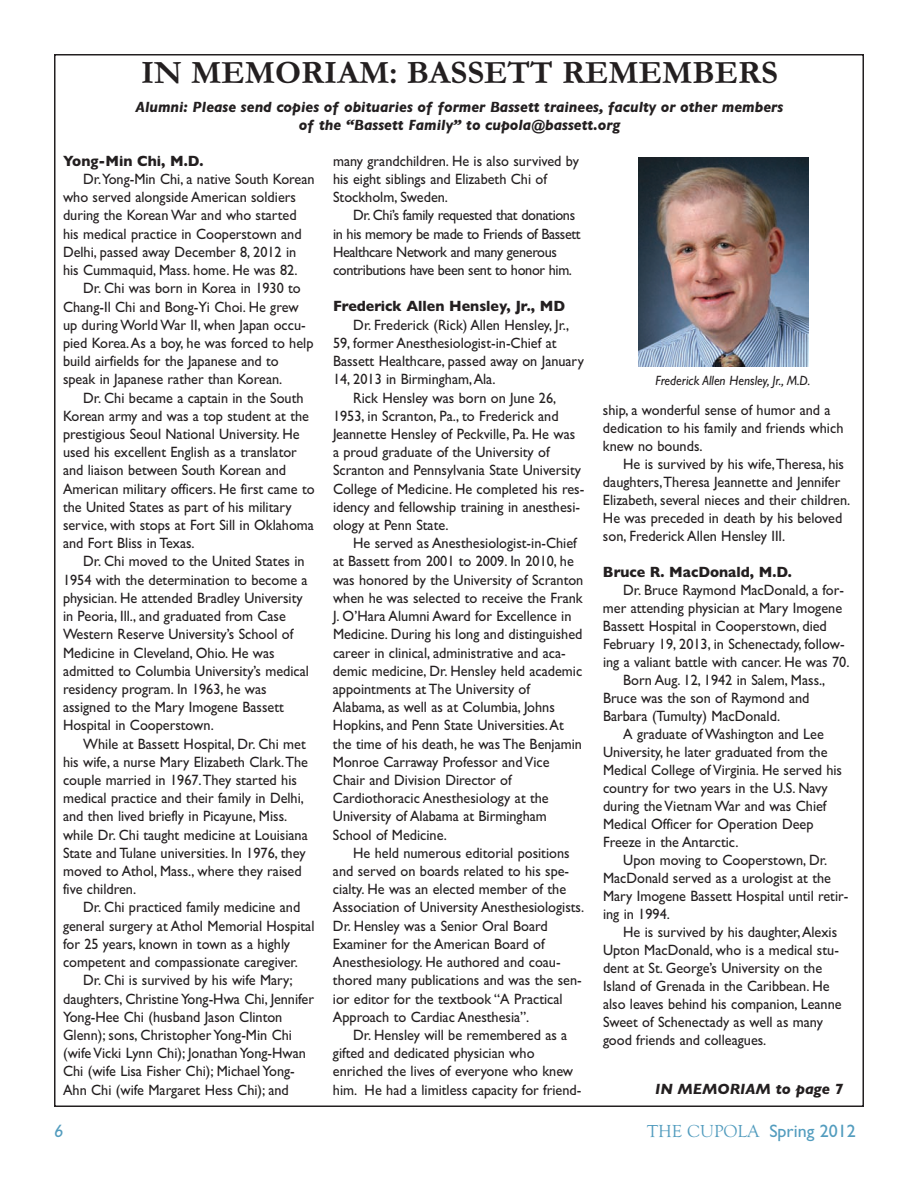
<style>
.page{position:relative;width:918px;height:1188px;background:#fff}
.page>*{position:absolute;margin:0;border:0;box-sizing:border-box;transform-origin:0 0}
.t1{font:700 33px "Garamond";color:#231f20}
.t2{font:18px "Gill Sans";color:#529cbe}
.t3{font:italic 18px "Gill Sans";color:#529cbe}
.t4{font:15px/18.1px "Gill Sans";color:#231f20;scale:.95 1}
.t5{font:15px/18.1px "Gill Sans";letter-spacing:-.025em;color:#231f20;scale:.95 1}
.t6{font:italic 700 15px/18px "Gill Sans";color:#231f20;text-align:center;scale:.95 1}
.t7{font:700 15px "Gill Sans";color:#231f20;scale:.95 1}
.t8{font:italic 700 15px "Gill Sans";color:#231f20}
.t9{font:italic 13.5px "Gill Sans";color:#231f20;scale:.95 1}
.s1{font-family:"Goudy Old Style T"}
</style>
<div class="page">
<img style="left:639px;top:157px;width:169px;height:209px">
<h1 class="t1" style="left:141px;top:53px;width:638px">IN MEMORIAM: BASSETT REMEMBERS</h1>
<p class="t6" style="left:136px;top:98px;width:684px">Alumni: Please send copies of obituaries of former Bassett trainees, faculty or other members of the “Bassett Family” to cupola@bassett.org</p>
<p class="t7" style="left:63px;top:152px;width:149px">Yong-Min Chi, M.D.</p>
<p class="t4" style="left:63px;top:170px;width:266px;text-indent:20px">Dr.Yong-Min Chi, a native South Korean who served alongside American soldiers during the Korean War and who started his medical practice in Cooperstown and Delhi, passed away December 8, 2012 in his Cummaquid, Mass. home. He was 82.</p>
<p class="t4" style="left:63px;top:279px;width:265px;text-indent:20px">Dr. Chi was born in Korea in 1930 to Chang-Il Chi and Bong-Yi Choi. He grew up during World War II, when Japan occu&shy;pied Korea.As a boy, he was forced to help build airfields for the Japanese and to speak in Japanese rather than Korean.</p>
<p class="t4" style="left:63px;top:388px;width:266px;text-indent:20px">Dr. Chi became a captain in the South Korean army and was a top student at the prestigious Seoul National University. He used his excellent English as a translator and liaison between South Korean and American military officers. He first came to the United States as part of his military service, with stops at Fort Sill in Oklahoma and Fort Bliss in Texas.</p>
<p class="t4" style="left:63px;top:552px;width:261px;text-indent:20px">Dr. Chi moved to the United States in 1954 with the determination to become a physician. He attended Bradley University in Peoria, Ill., and graduated from Case Western Reserve University’s School of Medicine in Cleveland, Ohio. He was admitted to Columbia University’s medical residency program. In 1963, he was assigned to the Mary Imogene Bassett Hospital in Cooperstown.</p>
<p class="t4" style="left:63px;top:734px;width:259px;text-indent:20px">While at Bassett Hospital, Dr. Chi met his wife, a nurse Mary Elizabeth Clark.The couple married in 1967.They started his medical practice and their family in Delhi, and then lived briefly in Picayune, Miss. while Dr. Chi taught medicine at Louisiana State and Tulane universities. In 1976, they moved to Athol, Mass., where they raised five children.</p>
<p class="t4" style="left:63px;top:898px;width:266px;text-indent:20px">Dr. Chi practiced family medicine and general surgery at Athol Memorial Hospital for 25 years, known in town as a highly competent and compassionate caregiver.</p>
<p class="t4" style="left:63px;top:971px;width:266px;text-indent:20px">Dr. Chi is survived by his wife Mary; daughters, Christine Yong-Hwa Chi, Jennifer Yong-Hee Chi (husband Jason Clinton Glenn); sons, Christopher Yong-Min Chi (wife Vicki Lynn Chi); Jonathan Yong-Hwan Chi (wife Lisa Fisher Chi); Michael Yong-Ahn Chi (wife Margaret Hess Chi); and</p>
<p class="t4" style="left:333px;top:152px;width:261px">many grandchildren. He is also survived by his eight siblings and Elizabeth Chi of<br>Stockholm, Sweden.</p>
<p class="t5" style="left:333px;top:206px;width:262px;text-indent:20px">Dr. Chi’s family requested that donations in his memory be made to Friends of Bassett Healthcare Network and many generous contributions have been sent to honor him.</p>
<p class="t7" style="left:333px;top:298px;width:246px">Frederick Allen Hensley, Jr., MD</p>
<p class="t4" style="left:353px;top:316px;width:229px">Dr. Frederick (Rick) Allen Hensley, Jr.,</p>
<p class="t4" style="left:333px;top:334px;width:237px">59, former Anesthesiologist-in-Chief at</p>
<p class="t4" style="left:333px;top:352px;width:266px">Bassett Healthcare, passed away on January</p>
<p class="t4" style="left:333px;top:370px;width:173px">14, 2013 in Birmingham,Ala.</p>
<p class="t4" style="left:353px;top:388px;width:215px">Rick Hensley was born on June 26,</p>
<p class="t4" style="left:333px;top:407px;width:239px">1953, in Scranton, Pa., to Frederick and</p>
<p class="t4" style="left:333px;top:425px;width:256px">Jeannette Hensley of Peckville, Pa. He was</p>
<p class="t4" style="left:333px;top:443px;width:230px">a proud graduate of the University of</p>
<p class="t4" style="left:333px;top:461px;width:263px">Scranton and Pennsylvania State University</p>
<p class="t4" style="left:333px;top:479px;width:266px">College of Medicine. He completed his res-</p>
<p class="t4" style="left:333px;top:498px;width:262px">idency and fellowship training in anesthesi-</p>
<p class="t4" style="left:333px;top:516px;width:123px">ology at Penn State.</p>
<p class="t4" style="left:353px;top:534px;width:237px">He served as Anesthesiologist-in-Chief</p>
<p class="t4" style="left:333px;top:552px;width:255px">at Bassett from 2001 to 2009. In 2010, he</p>
<p class="t4" style="left:333px;top:570px;width:265px">was honored by the University of Scranton</p>
<p class="t4" style="left:333px;top:589px;width:264px">when he was selected to receive the Frank</p>
<p class="t4" style="left:333px;top:607px;width:253px">J. O’Hara Alumni Award for Excellence in</p>
<p class="t4" style="left:333px;top:625px;width:264px">Medicine. During his long and distinguished</p>
<p class="t4" style="left:333px;top:643px;width:246px">career in clinical, administrative and aca-</p>
<p class="t4" style="left:333px;top:661px;width:264px">demic medicine, Dr. Hensley held academic</p>
<p class="t4" style="left:333px;top:680px;width:209px">appointments at The University of</p>
<p class="t4" style="left:333px;top:698px;width:235px">Alabama, as well as at Columbia, Johns</p>
<p class="t4" style="left:333px;top:716px;width:245px">Hopkins, and Penn State Universities.At</p>
<p class="t4" style="left:333px;top:734px;width:264px">the time of his death, he was The Benjamin</p>
<p class="t4" style="left:333px;top:753px;width:230px">Monroe Carraway Professor and Vice</p>
<p class="t4" style="left:333px;top:771px;width:190px">Chair and Division Director of</p>
<p class="t4" style="left:333px;top:789px;width:229px">Cardiothoracic Anesthesiology at the</p>
<p class="t4" style="left:333px;top:807px;width:227px">University of Alabama at Birmingham</p>
<p class="t4" style="left:333px;top:825px;width:121px">School of Medicine.</p>
<p class="t4" style="left:353px;top:844px;width:229px">He held numerous editorial positions</p>
<p class="t4" style="left:333px;top:862px;width:250px">and served on boards related to his spe-</p>
<p class="t4" style="left:333px;top:880px;width:247px">cialty. He was an elected member of the</p>
<p class="t4" style="left:333px;top:898px;width:266px">Association of University Anesthesiologists.</p>
<p class="t4" style="left:333px;top:916px;width:228px">Dr. Hensley was a Senior Oral Board</p>
<p class="t4" style="left:333px;top:935px;width:224px">Examiner for the American Board of</p>
<p class="t4" style="left:333px;top:953px;width:241px">Anesthesiology. He authored and coau-</p>
<p class="t4" style="left:333px;top:971px;width:263px">thored many publications and was the sen-</p>
<p class="t4" style="left:333px;top:989px;width:243px">ior editor for the textbook “A Practical</p>
<p class="t4" style="left:333px;top:1007px;width:208px">Approach to Cardiac Anesthesia”.</p>
<p class="t4" style="left:353px;top:1026px;width:227px">Dr. Hensley will be remembered as a</p>
<p class="t4" style="left:333px;top:1044px;width:214px">gifted and dedicated physician who</p>
<p class="t4" style="left:333px;top:1062px;width:254px">enriched the lives of everyone who knew</p>
<p class="t4" style="left:333px;top:1080px;width:263px">him. He had a limitless capacity for friend-</p>
<p class="t9" style="left:656px;top:373px;width:164px">Frederick Allen Hensley, Jr., M.D.</p>
<p class="t4" style="left:603px;top:401px;width:255px">ship, a wonderful sense of humor and a dedication to his family and friends which knew no bounds.</p>
<p class="t4" style="left:603px;top:455px;width:262px;text-indent:20px">He is survived by his wife,Theresa, his daughters,Theresa Jeannette and Jennifer Elizabeth, several nieces and their children.<br>He was preceded in death by his beloved son, Frederick Allen Hensley III.</p>
<p class="t7" style="left:603px;top:563px;width:200px">Bruce R. MacDonald, M.D.</p>
<p class="t4" style="left:623px;top:581px;width:234px">Dr. Bruce Raymond MacDonald, a for-</p>
<p class="t4" style="left:603px;top:599px;width:253px">mer attending physician at Mary Imogene</p>
<p class="t4" style="left:603px;top:617px;width:237px">Bassett Hospital in Cooperstown, died</p>
<p class="t4" style="left:603px;top:635px;width:256px">February 19, 2013, in Schenectady, follow-</p>
<p class="t4" style="left:603px;top:653px;width:261px">ing a valiant battle with cancer. He was 70.</p>
<p class="t4" style="left:623px;top:671px;width:214px">Born Aug. 12, 1942 in Salem, Mass.,</p>
<p class="t4" style="left:603px;top:689px;width:219px">Bruce was the son of Raymond and</p>
<p class="t4" style="left:603px;top:707px;width:188px">Barbara (Tumulty) MacDonald.</p>
<p class="t4" style="left:623px;top:725px;width:213px">A graduate of Washington and Lee</p>
<p class="t4" style="left:603px;top:743px;width:238px">University, he later graduated from the</p>
<p class="t4" style="left:603px;top:761px;width:253px">Medical College of Virginia. He served his</p>
<p class="t4" style="left:603px;top:779px;width:238px">country for two years in the U.S. Navy</p>
<p class="t4" style="left:603px;top:797px;width:237px">during the Vietnam War and was Chief</p>
<p class="t4" style="left:603px;top:815px;width:223px">Medical Officer for Operation Deep</p>
<p class="t4" style="left:603px;top:833px;width:144px">Freeze in the Antarctic.</p>
<p class="t4" style="left:623px;top:851px;width:216px">Upon moving to Cooperstown, Dr.</p>
<p class="t4" style="left:603px;top:869px;width:242px">MacDonald served as a urologist at the</p>
<p class="t4" style="left:603px;top:887px;width:260px">Mary Imogene Bassett Hospital until retir-</p>
<p class="t4" style="left:603px;top:905px;width:72px">ing in 1994.</p>
<p class="t4" style="left:623px;top:923px;width:227px">He is survived by his daughter,Alexis</p>
<p class="t4" style="left:603px;top:941px;width:250px">Upton MacDonald, who is a medical stu-</p>
<p class="t4" style="left:603px;top:959px;width:232px">dent at St. George’s University on the</p>
<p class="t4" style="left:603px;top:977px;width:240px">Island of Grenada in the Caribbean. He</p>
<p class="t4" style="left:603px;top:995px;width:253px">also leaves behind his companion, Leanne</p>
<p class="t4" style="left:603px;top:1013px;width:233px">Sweet of Schenectady as well as many</p>
<p class="t4" style="left:603px;top:1031px;width:174px">good friends and colleagues.</p>
<p class="t8" style="left:655px;top:1080px;width:190px">IN MEMORIAM to page 7</p>
<p class="t3" style="left:54px;top:1120px;width:11px">6</p>
<p class="t2" style="left:647px;top:1120px;width:210px"><span class="s1">THE CUPOLA</span> Spring 2012</p>
</div>
